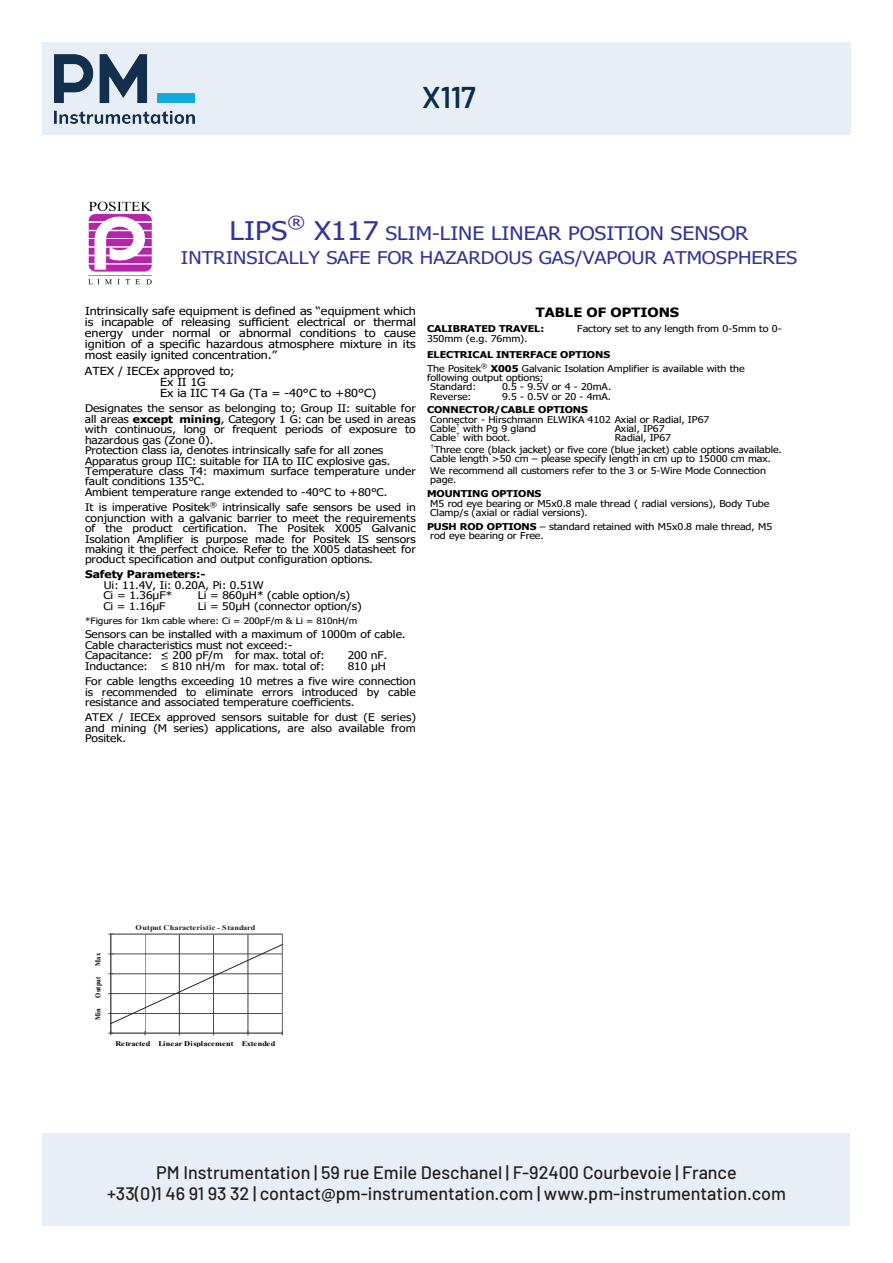
<style>
.page{position:relative;width:893px;height:1263px;background:#fff}
.page>*{position:absolute;margin:0;border:0;box-sizing:border-box;transform-origin:0 0}
.t1{font:600 30px "Barlow";color:#0a2f4e}
.t2{font:18.6px "Tahoma";color:#339;scale:1.14 1}
.t3{font:500 18px "Barlow";color:#231f20}
.t4{font:17.55px "Tahoma";color:#339;scale:1.14 1}
.t5{font:700 12.75px "Tahoma";letter-spacing:.005em;color:#000;scale:1.14 1}
.t6{font:11.1px/10.9px "Tahoma";color:#000;text-align:justify;scale:1.14 1}
.t7{font:10.5px/10.5px "Tahoma";color:#000;scale:1.14 1}
.t8{font:9.45px/9.3px "Tahoma";letter-spacing:-.005em;color:#000;scale:1.14 1}
.t9{font:700 9.45px/14px "Tahoma";letter-spacing:-.005em;color:#000;scale:1.14 1}
.t10{font:8.85px "Tahoma";letter-spacing:-.01em;color:#000;scale:1.14 1}
.t11{font:700 7.5px "Times New Roman";letter-spacing:-.01em;color:#000;scale:.88 1}
.t12{font:700 7.2px "Times New Roman";letter-spacing:.015em;color:#000;scale:1.14 1}
.t13{font:700 7.2px "Times New Roman";color:#231f20;scale:1.14 1}
.s1{font-size:25.65px}
.s2{font-weight:700}
.s3{font-weight:400}
</style>
<div class="page">
<div style="left:43px;top:1133px;width:807px;height:92px;background:#e8eef5"></div>
<div style="left:43px;top:43px;width:807px;height:92px;background:#e8eef5"></div>
<img style="left:88px;top:201px;width:64px;height:84px">
<hr style="left:145px;top:934px;width:1px;height:99px;background:#424242">
<hr style="left:179px;top:934px;width:1px;height:99px;background:#424242">
<hr style="left:214px;top:934px;width:1px;height:99px;background:#424242">
<hr style="left:248px;top:934px;width:1px;height:99px;background:#424242">
<hr style="left:111px;top:934px;width:171px;height:1px;background:#808080">
<hr style="left:282px;top:934px;width:1px;height:99px;background:#808080">
<hr style="left:110px;top:934px;width:1px;height:99px;background:#424242">
<hr style="left:111px;top:1033px;width:171px;height:1px;background:#424242">
<svg style="left:109px;top:944px;width:174px;height:80px"></svg>
<svg style="left:161px;top:652px;width:7px;height:18px"></svg>
<h1 class="t1" style="left:404px;top:64px;width:92px">K3R110</h1>
<p class="t1" style="left:422px;top:78px;width:55px">X117</p>
<p class="t2" style="left:230px;top:221px;width:457px"><span class="s1">LIPS</span><sup>®</sup> <span class="s1">X117</span> SLIM-LINE LINEAR POSITION SENSOR</p>
<p class="t4" style="left:181px;top:246px;width:542px">INTRINSICALLY SAFE FOR HAZARDOUS GAS/VAPOUR ATMOSPHERES</p>
<p class="t6" style="left:85px;top:306px;width:292px">Intrinsically safe equipment is defined as “equipment which is incapable of releasing sufficient electrical or thermal energy under normal or abnormal conditions to cause ignition of a specific hazardous atmosphere mixture in its most easily ignited concentration.”</p>
<p class="t6" style="left:160px;top:366px;width:191px;text-align:left;text-indent:-75px">ATEX / IECEx approved to;<br>Ex II 1G<br>Ex ia IIC T4 Ga (Ta = -40°C to +80°C)</p>
<p class="t7" style="left:85px;top:404px;width:292px">Designates the sensor as belonging to; Group II: suitable for all areas <span class="s2">except mining</span>, Category 1 G: can be used in areas with continuous, long or frequent periods of exposure to hazardous gas (Zone 0).<br>Protection class ia, denotes intrinsically safe for all zones Apparatus group IIC: suitable for IIA to IIC explosive gas.<br>Temperature class T4: maximum surface temperature under fault conditions 135°C.<br>Ambient temperature range extended to -40°C to +80°C.</p>
<p class="t7" style="left:85px;top:503px;width:292px;text-align:justify">It is imperative Positek<sup>®</sup> intrinsically safe sensors be used in conjunction with a galvanic barrier to meet the requirements of the product certification. The Positek X005 Galvanic Isolation Amplifier is purpose made for Positek IS sensors making it the perfect choice. Refer to the X005 datasheet for product specification and output configuration options.</p>
<p class="t7" style="left:103px;top:570px;width:142px;text-indent:-18px"><span class="s2">Safety Parameters:-<br></span>Ui: 11.4V, Ii: 0.20A, Pi: 0.51W<br>Ci = 1.36µF*</p>
<p class="t7" style="left:198px;top:591px;width:135px">Li = 860µH* (cable option/s)</p>
<p class="t7" style="left:103px;top:601px;width:56px">Ci = 1.16µF</p>
<p class="t7" style="left:198px;top:601px;width:145px">Li = 50µH (connector option/s)</p>
<p class="t10" style="left:85px;top:615px;width:240px">*Figures for 1km cable where: Ci = 200pF/m &amp; Li = 810nH/m</p>
<p class="t7" style="left:85px;top:630px;width:283px">Sensors can be installed with a maximum of 1000m of cable.<br>Cable characteristics must not exceed:-<br>Capacitance:</p>
<p class="t7" style="left:173px;top:651px;width:135px">200 pF/m for max. total of:</p>
<p class="t7" style="left:348px;top:651px;width:36px">200 nF.</p>
<p class="t7" style="left:85px;top:661px;width:57px">Inductance:</p>
<p class="t7" style="left:173px;top:661px;width:135px">810 nH/m for max. total of:</p>
<p class="t7" style="left:85px;top:659px;width:292px;line-height:15.1px;text-indent:263px">810 µH<br>For cable lengths exceeding 10 metres a five wire connection</p>
<p class="t7" style="left:85px;top:687px;width:292px">is recommended to eliminate errors introduced by cable resistance and associated temperature coefficients.</p>
<p class="t7" style="left:85px;top:712px;width:292px;text-align:justify">ATEX / IECEx approved sensors suitable for dust (E series) and mining (M series) applications, are also available from Positek.</p>
<p class="t5" style="left:536px;top:304px;width:127px">TABLE OF OPTIONS</p>
<p class="t9" style="left:427px;top:322px;width:104px">CALIBRATED TRAVEL:</p>
<p class="t8" style="left:577px;top:325px;width:181px">Factory set to any length from 0-5mm to 0-</p>
<p class="t9" style="left:427px;top:331px;width:162px;line-height:15.3px"><span class="s3">350mm (e.g. 76mm).<br></span>ELECTRICAL INTERFACE OPTIONS</p>
<p class="t8" style="left:427px;top:364px;width:280px">The Positek<sup>®</sup> <span class="s2">X005</span> Galvanic Isolation Amplifier is available with the</p>
<p class="t8" style="left:427px;top:373px;width:104px">following output options;</p>
<p class="t8" style="left:430px;top:383px;width:42px">Standard:</p>
<p class="t8" style="left:502px;top:383px;width:97px">0.5 - 9.5V or 4 - 20mA.</p>
<p class="t8" style="left:430px;top:392px;width:38px">Reverse:</p>
<p class="t9" style="left:427px;top:389px;width:163px;text-indent:75px"><span class="s3">9.5 - 0.5V or 20 - 4mA.<br></span>CONNECTOR/CABLE OPTIONS</p>
<p class="t8" style="left:430px;top:415px;width:246px">Connector - Hirschmann ELWIKA 4102 Axial or Radial, IP67<br>Cable<sup>†</sup> with Pg 9 gland</p>
<p class="t8" style="left:615px;top:424px;width:45px">Axial, IP67</p>
<p class="t8" style="left:430px;top:434px;width:72px">Cable<sup>†</sup> with boot.</p>
<p class="t8" style="left:430px;top:433px;width:310px;line-height:11.7px;text-indent:184px">Radial, IP67<br><sup>†</sup>Three core (black jacket) or five core (blue jacket) cable options available.</p>
<p class="t8" style="left:430px;top:453px;width:300px;line-height:11.7px">Cable length &gt;50 cm – please specify length in cm up to 15000 cm max.<br>We recommend all customers refer to the 3 or 5-Wire Mode Connection</p>
<p class="t9" style="left:427px;top:473px;width:102px;text-indent:3px"><span class="s3">page.<br></span>MOUNTING OPTIONS</p>
<p class="t8" style="left:430px;top:499px;width:299px">M5 rod eye bearing or M5x0.8 male thread ( radial versions), Body Tube<br>Clamp/s (axial or radial versions).</p>
<p class="t8" style="left:430px;top:522px;width:301px;text-indent:-3px"><span class="s2">PUSH ROD OPTIONS</span> – standard retained with M5x0.8 male thread, M5 rod eye bearing or Free.</p>
<p class="t11" style="left:92px;top:966px;width:16px;rotate:-90deg">Max</p>
<p class="t11" style="left:92px;top:998px;width:25px;rotate:-90deg">Output</p>
<p class="t11" style="left:92px;top:1020px;width:14px;rotate:-90deg">Min</p>
<p class="t13" style="left:135px;top:922px;width:107px">Output Characteristic - Standard</p>
<p class="t12" style="left:109px;top:1038px;width:157px"><sup>0</sup> Retract<sup>10</sup>ed Linea<sup>20</sup>r Displac<sup>30</sup>ement E<sup>40</sup>xtended <sup>50</sup></p>
<p class="t3" style="left:156px;top:1159px;width:582px">PM Instrumentation | 59 rue Emile Deschanel | F-92400 Courbevoie | France</p>
<p class="t3" style="left:107px;top:1181px;width:680px">+33(0)1 46 91 93 32 | contact@pm-instrumentation.com | www.pm-instrumentation.com</p>
</div>
